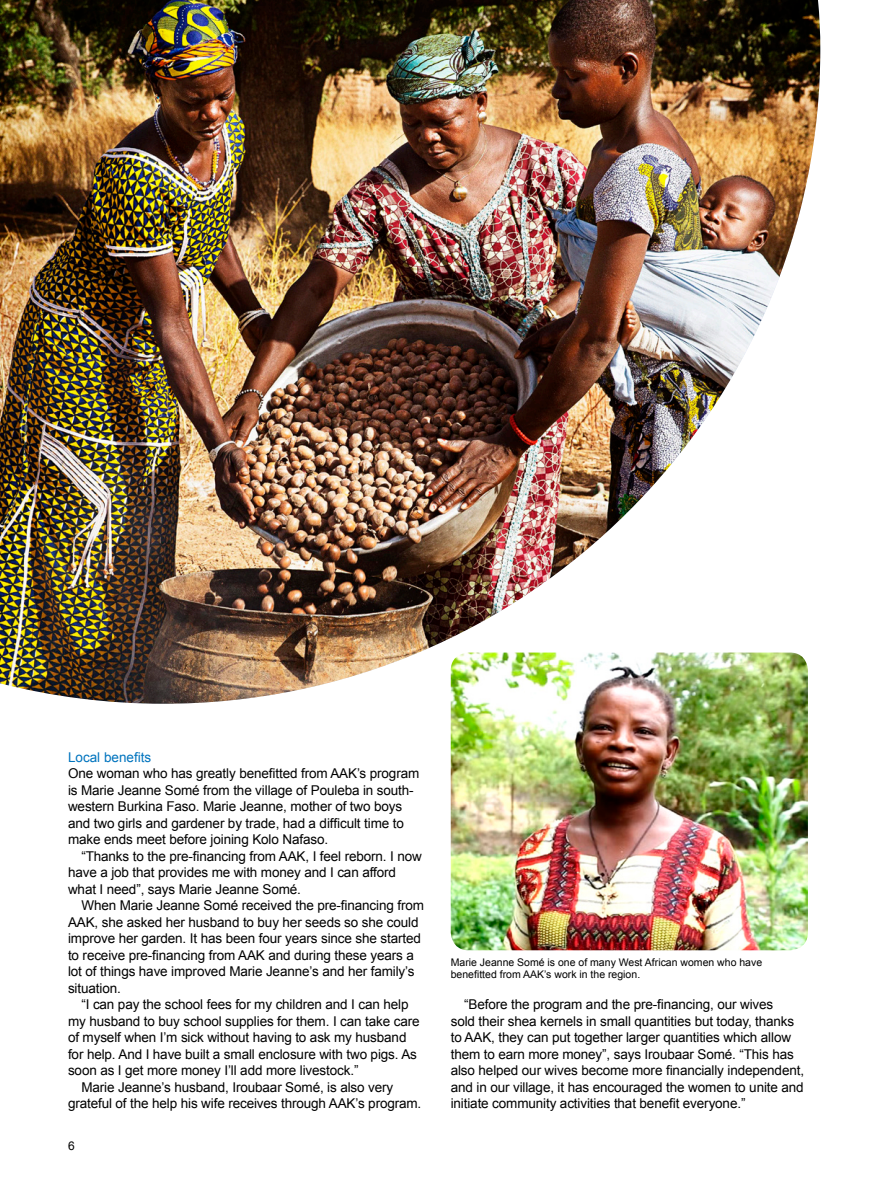
<style>
.page{position:relative;width:893px;height:1191px;background:#fff}
.page>*{position:absolute;margin:0;border:0;box-sizing:border-box;transform-origin:0 0}
.NY_BRÖD{font:13.5px/16.5px "Arial";letter-spacing:-.01em;color:#000}
.NY_UB{font:13.5px "Arial";color:#0074be}
.t1{font:12px "Arial";color:#000}
.tabell-diagram_bröd{font:10.5px/12.6px "Arial";color:#000}
</style>
<div class="page">
<img style="left:0;top:0;width:820px;height:703px">
<img style="left:451px;top:652px;width:357px;height:298px">
<p class="NY_UB" style="left:68px;top:748px;width:85px">Local benefits</p>
<p class="NY_BRÖD" style="left:68px;top:765px;width:353px">One woman who has greatly benefitted from AAK’s program is Marie Jeanne Somé from the village of Pouleba in south&shy;western Burkina Faso. Marie Jeanne, mother of two boys and two girls and gardener by trade, had a difficult time to make ends meet before joining Kolo Nafaso.</p>
<p class="NY_BRÖD" style="left:68px;top:848px;width:355px;text-indent:13px">“Thanks to the pre-financing from AAK, I feel reborn. I now have a job that provides me with money and I can afford what I need”, says Marie Jeanne Somé.</p>
<p class="NY_BRÖD" style="left:68px;top:897px;width:357px;text-indent:13px">When Marie Jeanne Somé received the pre-financing from AAK, she asked her husband to buy her seeds so she could improve her garden. It has been four years since she started to receive pre-financing from AAK and during these years a lot of things have improved Marie Jeanne’s and her family’s situation.</p>
<p class="NY_BRÖD" style="left:68px;top:996px;width:353px;text-indent:13px">“I can pay the school fees for my children and I can help my husband to buy school supplies for them. I can take care of myself when I’m sick without having to ask my husband for help. And I have built a small enclosure with two pigs. As soon as I get more money I’ll add more livestock.”</p>
<p class="NY_BRÖD" style="left:68px;top:1079px;width:355px;text-indent:13px">Marie Jeanne’s husband, Iroubaar Somé, is also very grateful of the help his wife receives through AAK’s program.</p>
<p class="t1" style="left:68px;top:1137px;width:8px">6</p>
<p class="tabell-diagram_bröd" style="left:451px;top:955px;width:313px">Marie Jeanne Somé is one of many West African women who have benefitted from AAK’s work in the region.</p>
<p class="NY_BRÖD" style="left:451px;top:996px;width:355px;text-indent:13px">“Before the program and the pre-financing, our wives<br>sold their shea kernels in small quantities but today, thanks to AAK, they can put together larger quantities which allow them to earn more money”, says Iroubaar Somé. “This has also helped our wives become more financially independent, and in our village, it has encouraged the women to unite and initiate community activities that benefit everyone.”</p>
</div>
